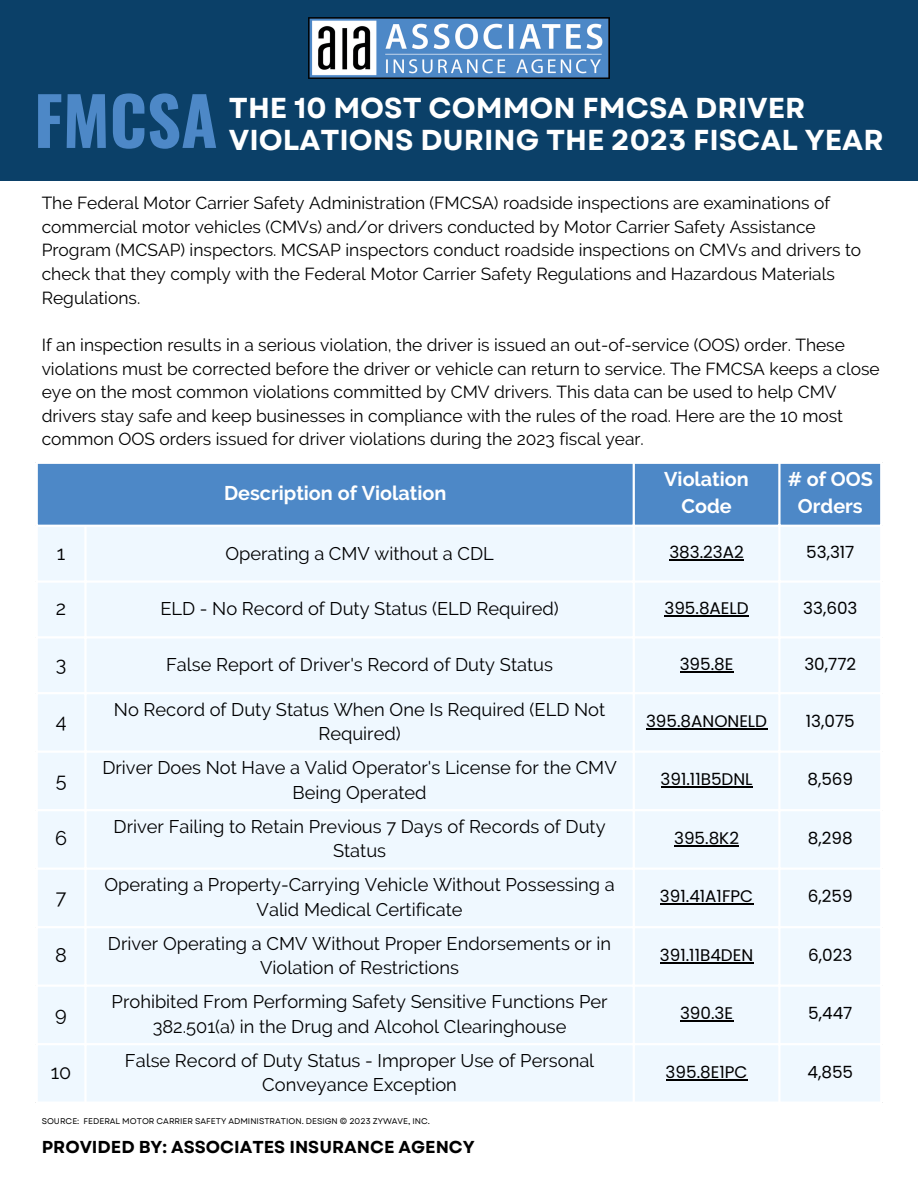
<style>
.page{position:relative;width:918px;height:1188px;background:#fff}
.page>*{position:absolute;margin:0;border:0;box-sizing:border-box;transform-origin:0 0}
.t1{font:700 66.3px "Oswald";color:#4d88c7}
.t2{font:700 28.8px "Garet";color:#fff}
.t3{font:700 19.8px/27px "Raleway";color:#fff;text-align:center}
.t4{font:19.8px "Raleway";color:#000}
.t5{font:18.3px/24.8px "Raleway";color:#000;text-align:center}
.t6{font:17.4px/23.7px "Raleway";color:#000}
.t7{font:700 17.25px "Garet";color:#000}
.t8{font:16.8px "Poppins";color:#000}
.t9{font:8.25px "Garet";color:#000}
</style>
<div class="page">
<div style="left:0;top:0;width:918px;height:180px;background:#0b4068"></div>
<img style="left:308px;top:17px;width:302px;height:61px">
<div style="left:38px;top:464px;width:842px;height:61px;background:#4d88c7"></div>
<div style="left:38px;top:527px;width:842px;height:574px;background:#eff8ff"></div>
<hr style="left:669px;top:560px;width:75px;height:1px;background:#000">
<hr style="left:664px;top:615px;width:85px;height:1px;background:#000">
<hr style="left:680px;top:671px;width:53px;height:1px;background:#000">
<hr style="left:646px;top:728px;width:121px;height:1px;background:#000">
<hr style="left:661px;top:787px;width:92px;height:1px;background:#000">
<hr style="left:674px;top:845px;width:65px;height:1px;background:#000">
<hr style="left:660px;top:904px;width:93px;height:1px;background:#000">
<hr style="left:660px;top:962px;width:93px;height:1px;background:#000">
<hr style="left:680px;top:1021px;width:53px;height:1px;background:#000">
<hr style="left:666px;top:1079px;width:82px;height:1px;background:#000">
<hr style="left:84px;top:527px;width:3px;height:575px;background:#fff">
<hr style="left:633px;top:464px;width:2px;height:638px;background:#fff">
<hr style="left:778px;top:464px;width:3px;height:638px;background:#fff">
<hr style="left:36px;top:580px;width:846px;height:3px;background:#fff">
<hr style="left:36px;top:636px;width:846px;height:3px;background:#fff">
<hr style="left:36px;top:692px;width:846px;height:2px;background:#fff">
<hr style="left:36px;top:751px;width:846px;height:2px;background:#fff">
<hr style="left:36px;top:809px;width:846px;height:2px;background:#fff">
<hr style="left:36px;top:868px;width:846px;height:2px;background:#fff">
<hr style="left:36px;top:926px;width:846px;height:2px;background:#fff">
<hr style="left:36px;top:985px;width:846px;height:2px;background:#fff">
<hr style="left:36px;top:1043px;width:846px;height:2px;background:#fff">
<p class="t1" style="left:34px;top:69px;width:185px">FMCSA</p>
<p class="t2" style="left:229px;top:87px;width:578px">THE 10 MOST COMMON FMCSA DRIVER</p>
<p class="t2" style="left:229px;top:119px;width:656px">VIOLATIONS DURING THE 2023 FISCAL YEAR</p>
<p class="t6" style="left:42px;top:191px;width:821px">The Federal Motor Carrier Safety Administration (FMCSA) roadside inspections are examinations of commercial motor vehicles (CMVs) and/or drivers conducted by Motor Carrier Safety Assistance Program (MCSAP) inspectors. MCSAP inspectors conduct roadside inspections on CMVs and drivers to check that they comply with the Federal Motor Carrier Safety Regulations and Hazardous Materials Regulations.</p>
<p class="t6" style="left:42px;top:333px;width:840px">If an inspection results in a serious violation, the driver is issued an out-of-service (OOS) order. These violations must be corrected before the driver or vehicle can return to service. The FMCSA keeps a close eye on the most common violations committed by CMV drivers. This data can be used to help CMV drivers stay safe and keep businesses in compliance with the rules of the road. Here are the 10 most common OOS orders issued for driver violations during the 2023 fiscal year.</p>
<p class="t3" style="left:224px;top:479px;width:224px">Description of Violation</p>
<p class="t3" style="left:664px;top:466px;width:86px">Violation<br>Code</p>
<p class="t3" style="left:788px;top:466px;width:87px"># of OOS<br>Orders</p>
<p class="t4" style="left:57px;top:541px;width:10px">1</p>
<p class="t5" style="left:225px;top:541px;width:270px">Operating a CMV without a CDL</p>
<p class="t8" style="left:669px;top:541px;width:76px">383.23A2</p>
<p class="t8" style="left:806px;top:541px;width:50px">53,317</p>
<p class="t4" style="left:56px;top:597px;width:12px">2</p>
<p class="t5" style="left:160px;top:596px;width:400px">ELD - No Record of Duty Status (ELD Required)</p>
<p class="t8" style="left:664px;top:597px;width:86px">395.8AELD</p>
<p class="t8" style="left:803px;top:597px;width:56px">33,603</p>
<p class="t4" style="left:56px;top:653px;width:12px">3</p>
<p class="t5" style="left:166px;top:652px;width:388px">False Report of Driver's Record of Duty Status</p>
<p class="t8" style="left:680px;top:652px;width:55px">395.8E</p>
<p class="t8" style="left:804px;top:652px;width:53px">30,772</p>
<p class="t4" style="left:56px;top:709px;width:12px">4</p>
<p class="t4" style="left:56px;top:768px;width:12px">5</p>
<p class="t5" style="left:114px;top:697px;width:493px">No Record of Duty Status When One Is Required (ELD Not<br>Required)</p>
<p class="t5" style="left:102px;top:755px;width:516px">Driver Does Not Have a Valid Operator's License for the CMV<br>Being Operated</p>
<p class="t4" style="left:55px;top:826px;width:13px">6</p>
<p class="t5" style="left:114px;top:814px;width:494px">Driver Failing to Retain Previous 7 Days of Records of Duty<br>Status</p>
<p class="t4" style="left:56px;top:885px;width:12px">7</p>
<p class="t5" style="left:104px;top:872px;width:512px">Operating a Property-Carrying Vehicle Without Possessing a<br>Valid Medical Certificate</p>
<p class="t4" style="left:55px;top:943px;width:13px">8</p>
<p class="t5" style="left:108px;top:931px;width:505px">Driver Operating a CMV Without Proper Endorsements or in<br>Violation of Restrictions</p>
<p class="t4" style="left:55px;top:1002px;width:13px">9</p>
<p class="t4" style="left:51px;top:1060px;width:22px">10</p>
<p class="t5" style="left:112px;top:989px;width:497px">Prohibited From Performing Safety Sensitive Functions Per<br>382.501(a) in the Drug and Alcohol Clearinghouse</p>
<p class="t5" style="left:125px;top:1048px;width:471px">False Record of Duty Status - Improper Use of Personal<br>Conveyance Exception</p>
<p class="t9" style="left:42px;top:1115px;width:390px">SOURCE: FEDERAL MOTOR CARRIER SAFETY ADMINISTRATION. DESIGN © 2023 ZYWAVE, INC.</p>
<p class="t7" style="left:42px;top:1135px;width:435px">PROVIDED BY: ASSOCIATES INSURANCE AGENCY</p>
<p class="t8" style="left:646px;top:709px;width:123px">395.8ANONELD</p>
<p class="t8" style="left:806px;top:709px;width:50px">13,075</p>
<p class="t8" style="left:661px;top:768px;width:93px">391.11B5DNL</p>
<p class="t8" style="left:807px;top:768px;width:47px">8,569</p>
<p class="t8" style="left:674px;top:826px;width:66px">395.8K2</p>
<p class="t8" style="left:808px;top:826px;width:46px">8,298</p>
<p class="t8" style="left:660px;top:885px;width:95px">391.41A1FPC</p>
<p class="t8" style="left:808px;top:885px;width:46px">6,259</p>
<p class="t8" style="left:660px;top:943px;width:95px">391.11B4DEN</p>
<p class="t8" style="left:808px;top:943px;width:46px">6,023</p>
<p class="t8" style="left:680px;top:1002px;width:55px">390.3E</p>
<p class="t8" style="left:808px;top:1002px;width:46px">5,447</p>
<p class="t8" style="left:666px;top:1060px;width:83px">395.8E1PC</p>
<p class="t8" style="left:808px;top:1060px;width:47px">4,855</p>
</div>
